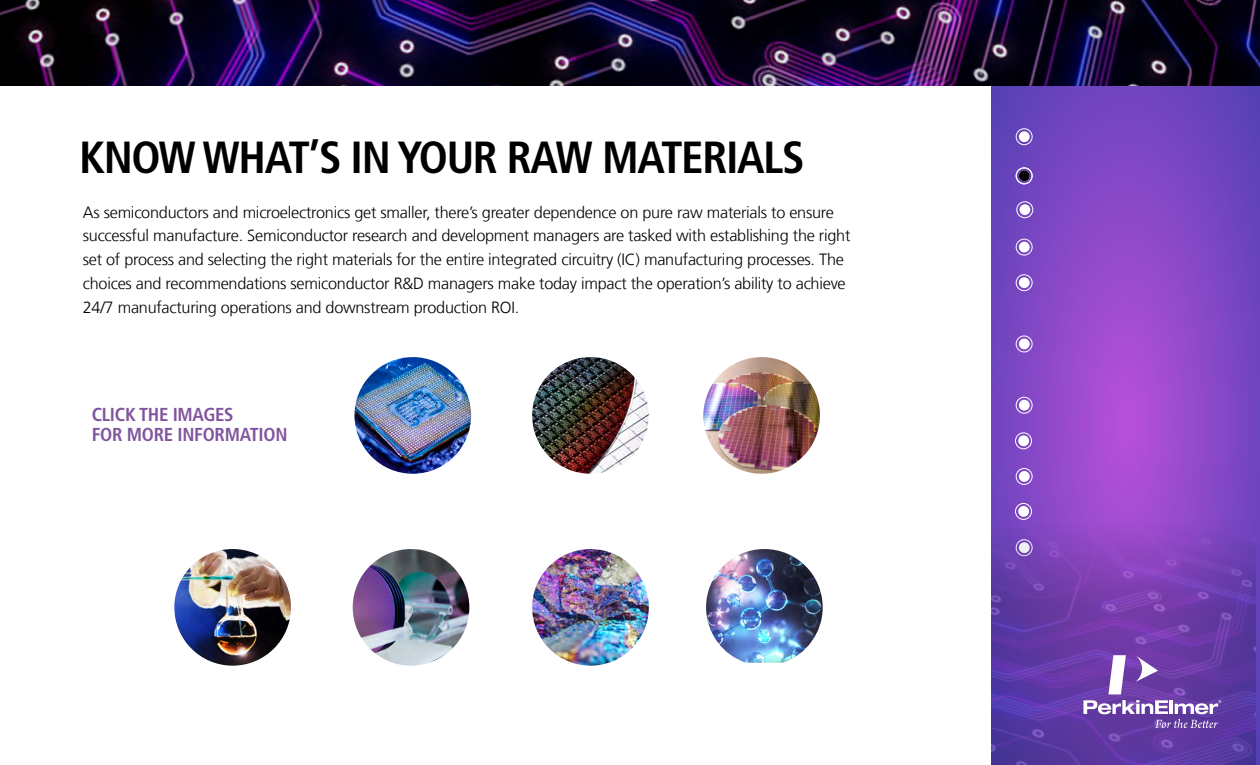
<style>
.page{position:relative;width:1260px;height:765px;background:#fff}
.page>*{position:absolute;margin:0;border:0;box-sizing:border-box;transform-origin:0 0}
.t1{font:700 condensed 45px "Frutiger LT Com";letter-spacing:-.03em;color:#000}
.t2{font:700 condensed 18.75px/20px "Frutiger LT Com";letter-spacing:-.015em;color:#81559e}
.t3{font:300 16.25px/23.8px "Frutiger LT Com";letter-spacing:-.015em;color:#000}
</style>
<div class="page">
<svg style="left:992px;top:86px;width:268px;height:679px;background:#8448c6"></svg>
<div style="left:1016px;top:128px;width:16px;height:17px;border:1px solid #fff;border-radius:50%"></div>
<div style="left:1019px;top:131px;width:11px;height:11px;background:#fff;border-radius:50%"></div>
<div style="left:1017px;top:201px;width:16px;height:17px;border:1px solid #fff;border-radius:50%"></div>
<div style="left:1020px;top:204px;width:10px;height:11px;background:#fff;border-radius:50%"></div>
<div style="left:1016px;top:239px;width:16px;height:16px;border:1px solid #fff;border-radius:50%"></div>
<div style="left:1019px;top:242px;width:11px;height:10px;background:#fff;border-radius:50%"></div>
<div style="left:1016px;top:274px;width:16px;height:17px;border:1px solid #fff;border-radius:50%"></div>
<div style="left:1019px;top:277px;width:11px;height:11px;background:#fff;border-radius:50%"></div>
<div style="left:1016px;top:336px;width:16px;height:16px;border:1px solid #fff;border-radius:50%"></div>
<div style="left:1019px;top:339px;width:11px;height:10px;background:#fff;border-radius:50%"></div>
<div style="left:1016px;top:397px;width:16px;height:17px;border:1px solid #fff;border-radius:50%"></div>
<div style="left:1019px;top:400px;width:11px;height:11px;background:#fff;border-radius:50%"></div>
<div style="left:1015px;top:433px;width:17px;height:16px;border:1px solid #fff;border-radius:50%"></div>
<div style="left:1018px;top:435px;width:11px;height:11px;background:#fff;border-radius:50%"></div>
<div style="left:1016px;top:468px;width:16px;height:17px;border:1px solid #fff;border-radius:50%"></div>
<div style="left:1019px;top:471px;width:11px;height:11px;background:#fff;border-radius:50%"></div>
<div style="left:1015px;top:503px;width:17px;height:17px;border:1px solid #fff;border-radius:50%"></div>
<img style="left:992px;top:506px;width:263px;height:259px">
<svg style="left:1083px;top:700px;width:138px;height:28px"></svg>
<svg style="left:1135px;top:655px;width:23px;height:27px"></svg>
<svg style="left:1108px;top:655px;width:18px;height:39px"></svg>
<img style="left:0;top:0;width:1260px;height:86px">
<img style="left:354px;top:357px;width:117px;height:117px;border-radius:58px">
<img style="left:532px;top:357px;width:117px;height:117px;border-radius:58px">
<img style="left:703px;top:357px;width:117px;height:117px;border-radius:58px">
<img style="left:174px;top:549px;width:117px;height:117px;border-radius:58px">
<img style="left:353px;top:549px;width:116px;height:117px;border-radius:58px">
<img style="left:706px;top:549px;width:117px;height:114px">
<img style="left:532px;top:549px;width:117px;height:117px;border-radius:58px">
<div style="left:1016px;top:168px;width:16px;height:16px;border:1px solid #fff;border-radius:50%"></div>
<div style="left:1019px;top:170px;width:11px;height:11px;background:#000;border-radius:50%"></div>
<h1 class="t1" style="left:79px;top:131px;width:727px">KNOW WHAT’S IN YOUR RAW MATERIALS</h1>
<p class="t3" style="left:83px;top:200px;width:769px">As semiconductors and microelectronics get smaller, there’s greater dependence on pure raw materials to ensure successful manufacture. Semiconductor research and development managers are tasked with establishing the right set of process and selecting the right materials for the entire integrated circuitry (IC) manufacturing processes. The choices and recommendations semiconductor R&amp;D managers make today impact the operation’s ability to achieve 24/7 manufacturing operations and downstream production ROI.</p>
<p class="t2" style="left:92px;top:404px;width:197px">CLICK THE IMAGES<br>FOR MORE INFORMATION</p>
</div>
